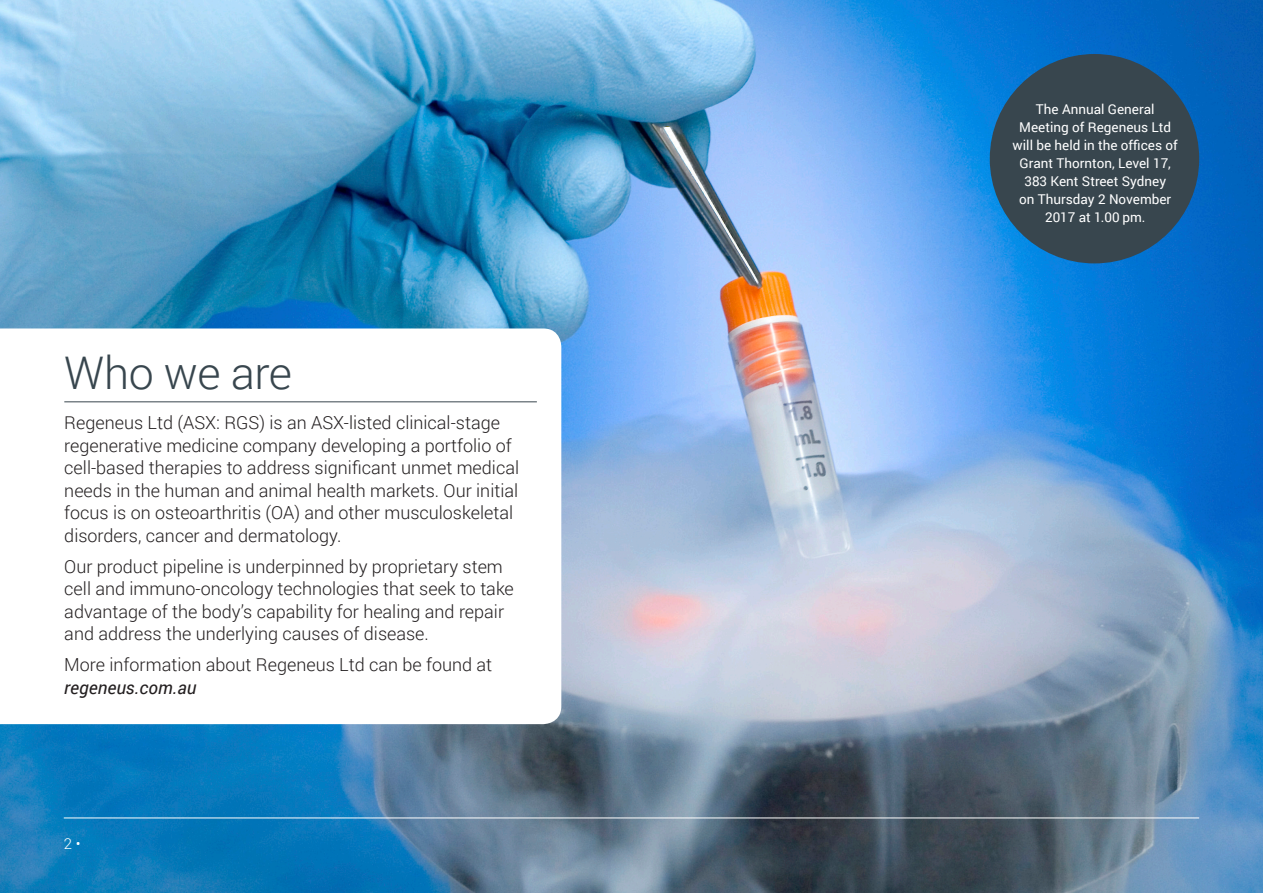
<style>
.page{position:relative;width:1263px;height:893px;background:#fff}
.page>*{position:absolute;margin:0;border:0;box-sizing:border-box;transform-origin:0 0}
.t1{font:300 45px "Roboto";letter-spacing:-.01em;color:#38464e}
.t2{font:300 18px/22.5px "Roboto";color:#231f20}
.Body_Text_Bullets{font:300 15px "Roboto";color:#fff}
.Body_Text_Bullets-2{font:13.5px/18px "Roboto";color:#fff;text-align:center}
.s1{font-weight:400;font-style:italic}
</style>
<div class="page">
<img style="left:0;top:0;width:1263px;height:893px">
<div style="left:990px;top:54px;width:209px;height:209px;background:#38464e;border-radius:50%"></div>
<svg style="left:0;top:328px;width:561px;height:396px"></svg>
<hr style="left:64px;top:402px;width:473px;height:1px;background:#38464e">
<hr style="left:64px;top:818px;width:1135px;height:1px;background:#fff">
<p class="t1" style="left:64px;top:342px;width:229px">Who we are</p>
<p class="t2" style="left:64px;top:411px;width:456px">Regeneus Ltd (ASX: RGS) is an ASX-listed clinical-stage regenerative medicine company developing a portfolio of cell-based therapies to address significant unmet medical needs in the human and animal health markets. Our initial focus is on osteoarthritis (OA) and other musculoskeletal disorders, cancer and dermatology.</p>
<p class="t2" style="left:64px;top:554px;width:451px">Our product pipeline is underpinned by proprietary stem cell and immuno-oncology technologies that seek to take advantage of the body’s capability for healing and repair and address the underlying causes of disease.</p>
<p class="t2" style="left:64px;top:653px;width:429px">More information about Regeneus Ltd can be found at <span class="s1">regeneus.com.au</span></p>
<p class="Body_Text_Bullets" style="left:64px;top:833px;width:18px">2 •</p>
<p class="Body_Text_Bullets-2" style="left:1013px;top:100px;width:167px">The Annual General<br>Meeting of Regeneus Ltd will be held in the offices of<br>Grant Thornton, Level 17,<br>383 Kent Street Sydney</p>
<p class="Body_Text_Bullets-2" style="left:1019px;top:190px;width:154px">on Thursday 2 November<br>2017 at 1.00 pm.</p>
</div>
